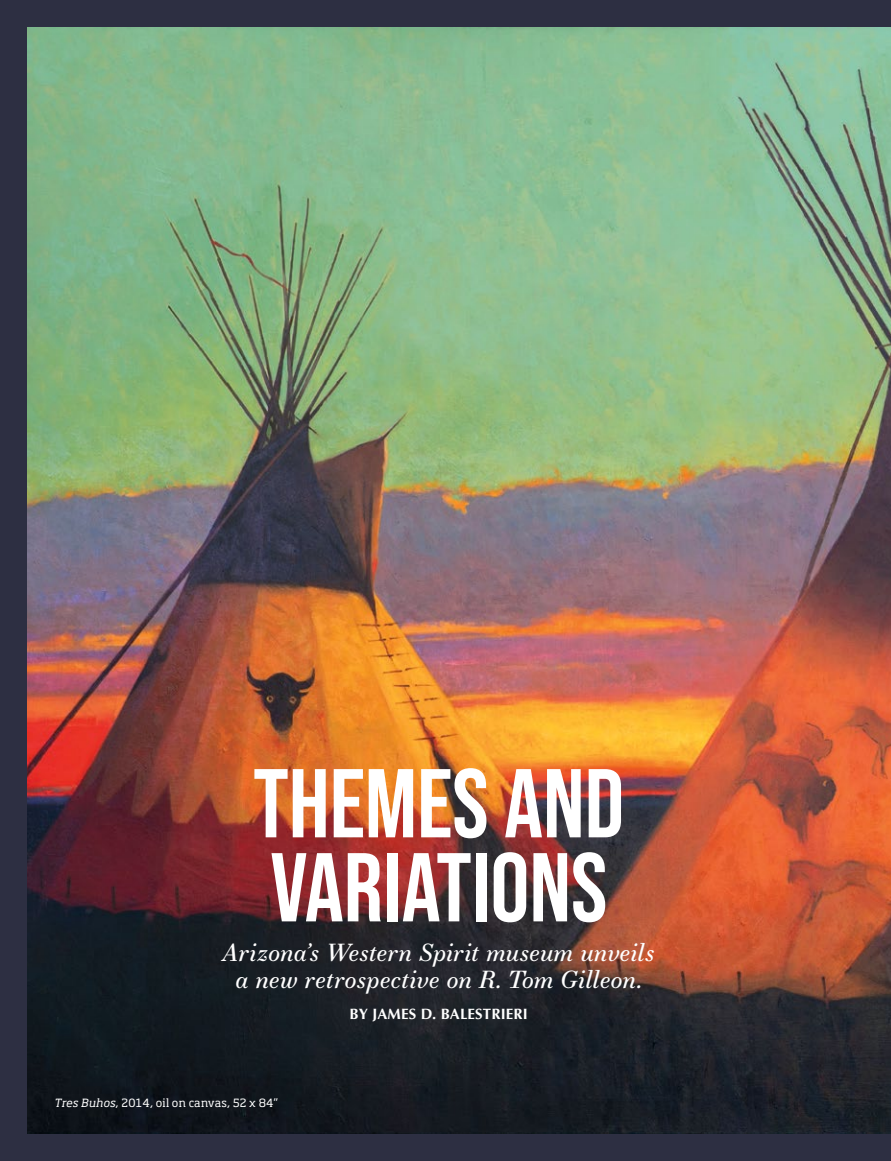
<style>
.page{position:relative;width:891px;height:1161px;background:#2d2f42}
.page>*{position:absolute;margin:0;border:0;box-sizing:border-box;transform-origin:0 0}
.t1{font:700 97.6px/84px "Bebas Neue Pro";color:#fff}
.t2{font:italic 24px/27px "Essonnes Text";letter-spacing:-.005em;color:#fff;text-align:center}
.t3{font:700 15px "Optima LT Std";letter-spacing:.01em;color:#fff}
.t4{font:11.2px "Soho Std";letter-spacing:.025em;color:#fff}
.s1{font-style:italic}
</style>
<div class="page">
<img style="left:27px;top:27px;width:864px;height:1107px">
<h1 class="t1" style="left:253px;top:760px;width:372px">THEMES AND<br>VARIATIONS</h1>
<p class="t2" style="left:223px;top:939px;width:433px">Arizona’s Western Spirit museum unveils a new retrospective on R. Tom Gilleon.</p>
<p class="t3" style="left:350px;top:1005px;width:180px">BY JAMES D. BALESTRIERI</p>
<p class="t4" style="left:54px;top:1096px;width:226px"><span class="s1">Tres Buhos</span>, 2014, oil on canvas, 52 x 84”</p>
</div>
